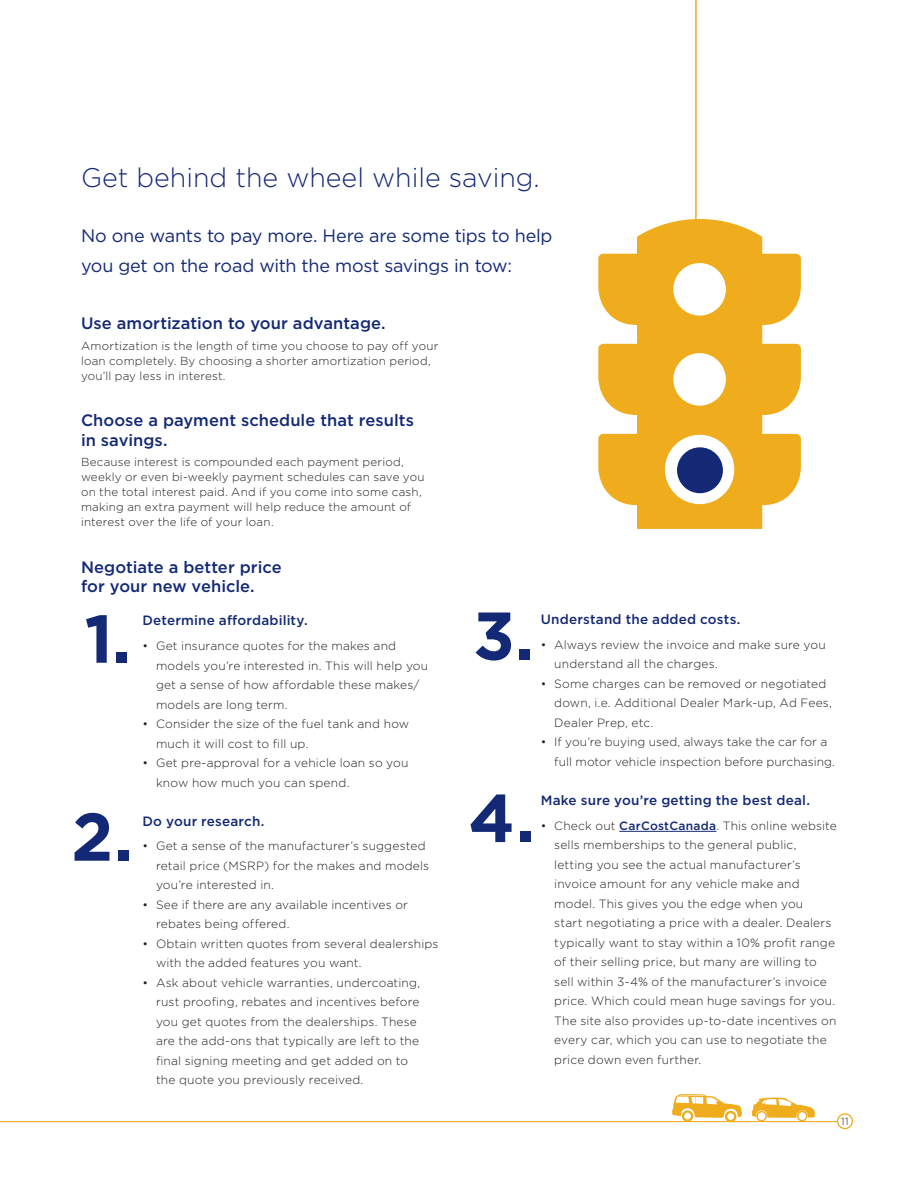
<style>
.page{position:relative;width:918px;height:1188px;background:#fff}
.page>*{position:absolute;margin:0;border:0;box-sizing:border-box;transform-origin:0 0}
.t1{font:700 67.5px "Gotham";color:#142975}
.t2{font:300 26.85px "Gotham";color:#142975}
.t3{font:18px/30px "Gotham";letter-spacing:-.015em;color:#142975}
.t4{font:500 16.5px/19.5px "Gotham";letter-spacing:.005em;color:#142975}
.t5{font:500 13.5px "Gotham";letter-spacing:.015em;color:#142975}
.t6{font:300 12px/19.5px "Gotham";letter-spacing:.015em;color:#231f20}
.t7{font:300 11.7px/15px "Gotham";letter-spacing:.015em;color:#231f20}
.t8{font:300 10.5px "Gotham";color:#231f20}
.s1{font-weight:500;color:#142975}
</style>
<div class="page">
<hr style="left:619px;top:831px;width:97px;height:1px;background:#142975">
<svg style="left:598px;top:219px;width:203px;height:310px;fill:#efac1c"></svg>
<div style="left:677px;top:447px;width:46px;height:46px;background:#142975;border-radius:50%"></div>
<hr style="left:695px;top:0;width:2px;height:256px;background:#efac1c">
<hr style="left:0;top:1121px;width:837px;height:1px;background:#efac1c">
<div style="left:837px;top:1113px;width:16px;height:16px;border:1px solid #efac1c;border-radius:50%"></div>
<svg style="left:672px;top:1094px;width:70px;height:27px"></svg>
<svg style="left:752px;top:1097px;width:63px;height:24px"></svg>
<h2 class="t2" style="left:81px;top:161px;width:460px">Get behind the wheel while saving.</h2>
<h3 class="t3" style="left:81px;top:221px;width:473px">No one wants to pay more. Here are some tips to help you get on the road with the most savings in tow:</h3>
<h3 class="t4" style="left:81px;top:314px;width:306px">Use amortization to your advantage.</h3>
<p class="t7" style="left:81px;top:338px;width:359px">Amortization is the length of time you choose to pay off your loan completely. By choosing a shorter amortization period, you’ll pay less in interest.</p>
<h3 class="t4" style="left:81px;top:410px;width:335px">Choose a payment schedule that results in savings.</h3>
<p class="t7" style="left:81px;top:454px;width:345px">Because interest is compounded each payment period, weekly or even bi-weekly payment schedules can save you on the total interest paid. And if you come into some cash, making an extra payment will help reduce the amount of interest over the life of your loan.</p>
<h3 class="t4" style="left:81px;top:557px;width:202px">Negotiate a better price for your new vehicle.</h3>
<p class="t5" style="left:142px;top:612px;width:167px">Determine affordability.</p>
<p class="t6" style="left:156px;top:636px;width:274px;text-indent:-14px">• Get insurance quotes for the makes and models you’re interested in. This will help you get a sense of how affordable these makes/ models are long term.</p>
<p class="t6" style="left:156px;top:714px;width:255px;text-indent:-14px">• Consider the size of the fuel tank and how much it will cost to fill up.</p>
<p class="t6" style="left:156px;top:753px;width:254px;text-indent:-14px">• Get pre-approval for a vehicle loan so you know how much you can spend.</p>
<p class="t5" style="left:142px;top:812px;width:123px">Do your research.</p>
<p class="t6" style="left:156px;top:836px;width:275px;text-indent:-14px">• Get a sense of the manufacturer’s suggested retail price (MSRP) for the makes and models you’re interested in.</p>
<p class="t6" style="left:156px;top:895px;width:254px;text-indent:-14px">• See if there are any available incentives or rebates being offered.</p>
<p class="t6" style="left:156px;top:934px;width:284px;text-indent:-14px">• Obtain written quotes from several dealerships with the added features you want.</p>
<p class="t6" style="left:156px;top:973px;width:266px;text-indent:-14px">• Ask about vehicle warranties, undercoating, rust proofing, rebates and incentives before you get quotes from the dealerships. These are the add-ons that typically are left to the final signing meeting and get added on to the quote you previously received.</p>
<h1 class="t1" style="left:84px;top:598px;width:48px">1.</h1>
<h1 class="t1" style="left:71px;top:796px;width:63px">2.</h1>
<h1 class="t1" style="left:473px;top:595px;width:63px">3.</h1>
<h1 class="t1" style="left:468px;top:777px;width:68px">4.</h1>
<p class="t5" style="left:541px;top:610px;width:201px">Understand the added costs.</p>
<p class="t6" style="left:554px;top:635px;width:273px;text-indent:-14px">• Always review the invoice and make sure you understand all the charges.</p>
<p class="t6" style="left:554px;top:674px;width:279px;text-indent:-14px">• Some charges can be removed or negotiated down, i.e. Additional Dealer Mark-up, Ad Fees,<br>Dealer Prep, etc.</p>
<p class="t6" style="left:554px;top:732px;width:282px;text-indent:-14px">• If you’re buying used, always take the car for a full motor vehicle inspection before purchasing.</p>
<p class="t5" style="left:541px;top:791px;width:271px">Make sure you’re getting the best deal.</p>
<p class="t6" style="left:554px;top:816px;width:284px;text-indent:-14px">• Check out <span class="s1">CarCostCanada</span>. This online website sells memberships to the general public, letting you see the actual manufacturer’s invoice amount for any vehicle make and model. This gives you the edge when you<br>start negotiating a price with a dealer. Dealers typically want to stay within a 10% profit range of their selling price, but many are willing to sell within 3-4% of the manufacturer’s invoice price. Which could mean huge savings for you.<br>The site also provides up-to-date incentives on every car, which you can use to negotiate the price down even further.</p>
<p class="t8" style="left:841px;top:1115px;width:9px">11</p>
</div>
